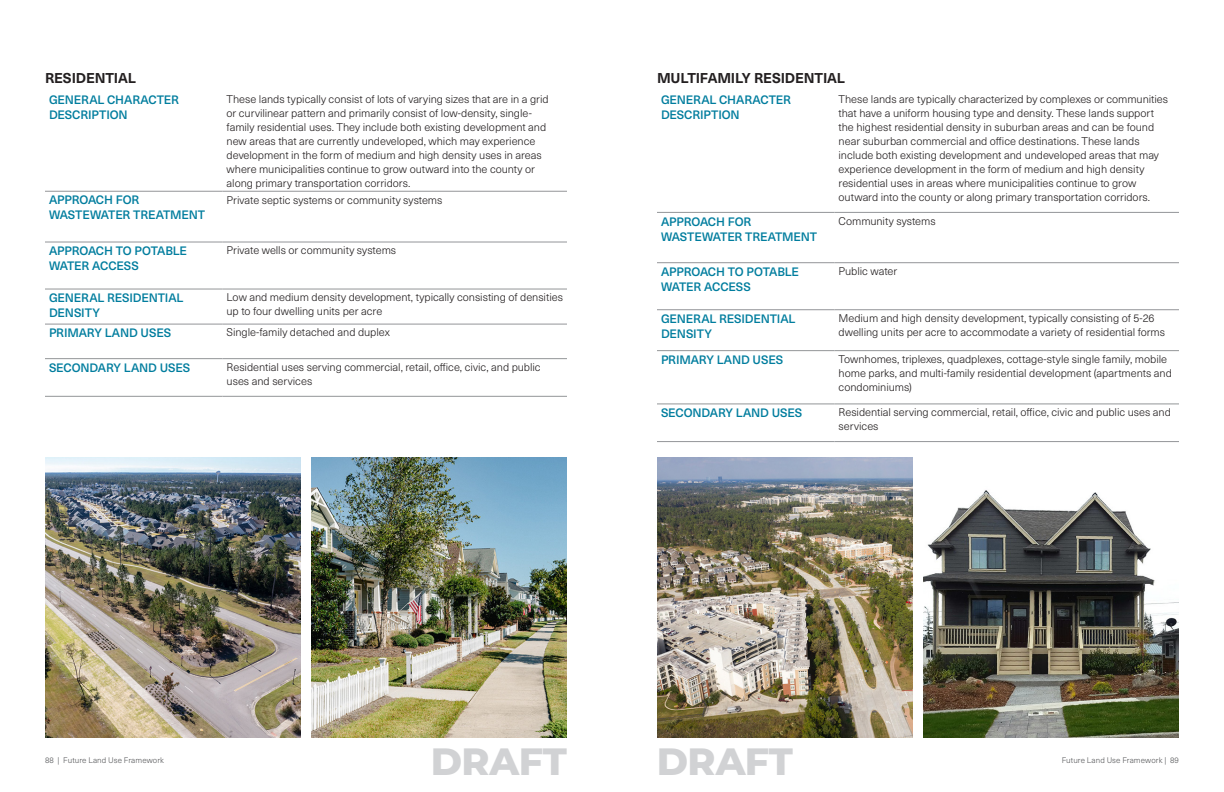
<style>
.page{position:relative;width:1224px;height:792px;background:#fff}
.page>*{position:absolute;margin:0;border:0;box-sizing:border-box;transform-origin:0 0}
.t1{font:800 38px "Montserrat";letter-spacing:-.015em;color:#d1d2d4}
.t2{font:700 14px "Neue Haas Unica W1 G";letter-spacing:-.01em;color:#231f20}
.t3{font:500 12px/15px "Neue Haas Unica W1 G";letter-spacing:-.01em;color:#007d9e}
.t4{font:300 11px/14px "Neue Haas Unica W1 G";letter-spacing:-.005em;color:#231f20}
.t5{font:300 8px "Neue Haas Unica W1 G";letter-spacing:.01em;color:#57585a}
</style>
<div class="page">
<hr style="left:657px;top:441px;width:178px;height:1px;background:#939598">
<hr style="left:835px;top:441px;width:344px;height:1px;background:#939598">
<hr style="left:657px;top:404px;width:178px;height:1px;background:#939598">
<hr style="left:835px;top:404px;width:344px;height:1px;background:#939598">
<hr style="left:657px;top:350px;width:178px;height:1px;background:#939598">
<hr style="left:835px;top:350px;width:344px;height:1px;background:#939598">
<hr style="left:657px;top:310px;width:178px;height:1px;background:#939598">
<hr style="left:835px;top:310px;width:344px;height:1px;background:#939598">
<hr style="left:657px;top:263px;width:178px;height:1px;background:#939598">
<hr style="left:835px;top:263px;width:344px;height:1px;background:#939598">
<hr style="left:657px;top:212px;width:178px;height:1px;background:#939598">
<hr style="left:835px;top:212px;width:344px;height:1px;background:#939598">
<hr style="left:45px;top:396px;width:178px;height:1px;background:#939598">
<hr style="left:223px;top:396px;width:344px;height:1px;background:#939598">
<hr style="left:45px;top:358px;width:178px;height:1px;background:#939598">
<hr style="left:223px;top:358px;width:344px;height:1px;background:#939598">
<hr style="left:45px;top:324px;width:178px;height:1px;background:#939598">
<hr style="left:223px;top:324px;width:344px;height:1px;background:#939598">
<hr style="left:45px;top:289px;width:178px;height:1px;background:#939598">
<hr style="left:223px;top:289px;width:344px;height:1px;background:#939598">
<hr style="left:45px;top:242px;width:178px;height:1px;background:#939598">
<hr style="left:223px;top:242px;width:344px;height:1px;background:#939598">
<hr style="left:45px;top:191px;width:178px;height:1px;background:#939598">
<hr style="left:223px;top:191px;width:344px;height:1px;background:#939598">
<img style="left:45px;top:457px;width:256px;height:281px">
<img style="left:311px;top:457px;width:256px;height:281px">
<img style="left:657px;top:457px;width:256px;height:281px">
<img style="left:923px;top:490px;width:256px;height:248px">
<p class="t2" style="left:45px;top:67px;width:92px">RESIDENTIAL</p>
<p class="t3" style="left:49px;top:92px;width:132px">GENERAL CHARACTER<br>DESCRIPTION</p>
<p class="t4" style="left:227px;top:92px;width:324px">These lands typically consist of lots of varying sizes that are in a grid or curvilinear pattern and primarily consist of low-density, single&shy;family residential uses. They include both existing development and new areas that are currently undeveloped, which may experience development in the form of medium and high density uses in areas where municipalities continue to grow outward into the county or along primary transportation corridors.</p>
<p class="t3" style="left:49px;top:192px;width:92px">APPROACH FOR</p>
<p class="t4" style="left:227px;top:192px;width:217px">Private septic systems or community systems</p>
<p class="t3" style="left:49px;top:207px;width:158px">WASTEWATER TREATMENT</p>
<p class="t3" style="left:49px;top:243px;width:140px">APPROACH TO POTABLE</p>
<p class="t4" style="left:227px;top:243px;width:171px">Private wells or community systems</p>
<p class="t3" style="left:49px;top:258px;width:91px">WATER ACCESS</p>
<p class="t3" style="left:49px;top:290px;width:136px">GENERAL RESIDENTIAL</p>
<p class="t4" style="left:227px;top:290px;width:338px">Low and medium density development, typically consisting of densities</p>
<p class="t3" style="left:49px;top:305px;width:52px">DENSITY</p>
<p class="t4" style="left:227px;top:304px;width:157px">up to four dwelling units per acre</p>
<p class="t3" style="left:49px;top:325px;width:124px">PRIMARY LAND USES</p>
<p class="t4" style="left:227px;top:325px;width:165px">Single-family detached and duplex</p>
<p class="t3" style="left:49px;top:359px;width:143px">SECONDARY LAND USES</p>
<p class="t4" style="left:227px;top:360px;width:316px">Residential uses serving commercial, retail, ofce, civic, and public uses and services</p>
<p class="t2" style="left:657px;top:67px;width:189px">MULTIFAMILY RESIDENTIAL</p>
<p class="t3" style="left:661px;top:92px;width:132px">GENERAL CHARACTER</p>
<p class="t4" style="left:839px;top:92px;width:331px">These lands are typically characterized by complexes or communities</p>
<p class="t3" style="left:661px;top:107px;width:80px">DESCRIPTION</p>
<p class="t4" style="left:839px;top:106px;width:317px">that have a uniform housing type and density. These lands support</p>
<p class="t4" style="left:839px;top:120px;width:317px">the highest residential density in suburban areas and can be found</p>
<p class="t4" style="left:839px;top:134px;width:303px">near suburban commercial and ofce destinations. These lands</p>
<p class="t4" style="left:839px;top:148px;width:322px">include both existing development and undeveloped areas that may</p>
<p class="t4" style="left:839px;top:162px;width:307px">experience development in the form of medium and high density</p>
<p class="t4" style="left:839px;top:176px;width:299px">residential uses in areas where municipalities continue to grow</p>
<p class="t4" style="left:839px;top:190px;width:313px">outward into the county or along primary transportation corridors.</p>
<p class="t3" style="left:661px;top:213px;width:92px">APPROACH FOR</p>
<p class="t4" style="left:839px;top:213px;width:99px">Community systems</p>
<p class="t3" style="left:661px;top:228px;width:158px">WASTEWATER TREATMENT</p>
<p class="t3" style="left:661px;top:263px;width:140px">APPROACH TO POTABLE</p>
<p class="t4" style="left:839px;top:264px;width:60px">Public water</p>
<p class="t3" style="left:661px;top:278px;width:91px">WATER ACCESS</p>
<p class="t3" style="left:661px;top:310px;width:136px">GENERAL RESIDENTIAL</p>
<p class="t4" style="left:839px;top:311px;width:317px">Medium and high density development, typically consisting of 5-26</p>
<p class="t3" style="left:661px;top:325px;width:52px">DENSITY</p>
<p class="t4" style="left:839px;top:325px;width:328px">dwelling units per acre to accommodate a variety of residential forms</p>
<p class="t3" style="left:661px;top:351px;width:124px">PRIMARY LAND USES</p>
<p class="t4" style="left:839px;top:352px;width:335px">Townhomes, triplexes, quadplexes, cottage-style single family, mobile home parks, and multi-family residential development (apartments and condominiums)</p>
<p class="t3" style="left:661px;top:405px;width:143px">SECONDARY LAND USES</p>
<p class="t4" style="left:839px;top:405px;width:334px">Residential serving commercial, retail, ofce, civic and public uses and services</p>
<p class="t5" style="left:45px;top:754px;width:121px">88 | Future Land Use Framework</p>
<h1 class="t1" style="left:431px;top:734px;width:138px">DRAFT</h1>
<h1 class="t1" style="left:657px;top:734px;width:138px">DRAFT</h1>
<p class="t5" style="left:1062px;top:754px;width:119px">Future Land Use Framework | 89</p>
</div>
